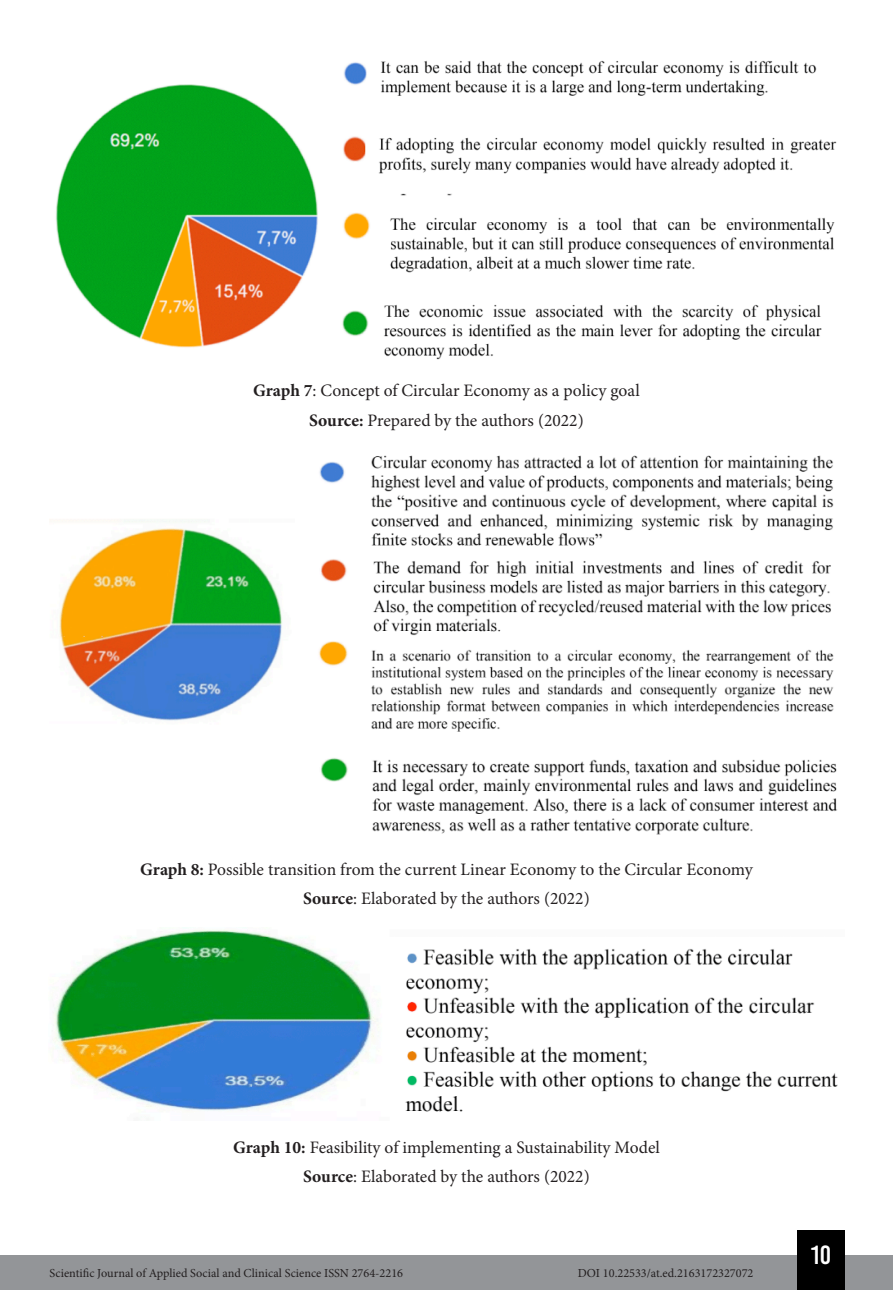
<style>
.page{position:relative;width:893px;height:1290px;background:#fff}
.page>*{position:absolute;margin:0;border:0;box-sizing:border-box;transform-origin:0 0}
.t1{font:26.25px "Bebas Kai";color:#fff}
.Info_Imagem{font:17.5px "Minion Pro";letter-spacing:-.005em;color:#231f20}
.t2{font:12.25px "Minion Pro";color:#231f20}
.s1{font-weight:700}
</style>
<div class="page">
<div style="left:0;top:1255px;width:893px;height:35px;background:#939598"></div>
<div style="left:797px;top:1230px;width:48px;height:60px;background:#000"></div>
<img style="left:56px;top:60px;width:781px;height:300px">
<img style="left:49px;top:455px;width:789px;height:380px">
<img style="left:53px;top:927px;width:785px;height:185px">
<p class="Info_Imagem" style="left:253px;top:379px;width:388px"><span class="s1">Graph 7</span>: Concept of Circular Economy as a policy goal</p>
<p class="Info_Imagem" style="left:309px;top:408px;width:276px"><span class="s1">Source:</span> Prepared by the authors (2022)</p>
<p class="Info_Imagem" style="left:140px;top:857px;width:614px"><span class="s1">Graph 8:</span> Possible transition from the current Linear Economy to the Circular Economy</p>
<p class="Info_Imagem" style="left:303px;top:887px;width:288px"><span class="s1">Source</span>: Elaborated by the authors (2022)</p>
<p class="Info_Imagem" style="left:233px;top:1135px;width:428px"><span class="s1">Graph 10:</span> Feasibility of implementing a Sustainability Model</p>
<p class="Info_Imagem" style="left:303px;top:1164px;width:288px"><span class="s1">Source</span>: Elaborated by the authors (2022)</p>
<p class="t2" style="left:50px;top:1265px;width:355px">Scientific Journal of Applied Social and Clinical Science ISSN 2764-2216</p>
<p class="t2" style="left:578px;top:1265px;width:177px">DOI 10.22533/at.ed.2163172327072</p>
<h1 class="t1" style="left:811px;top:1241px;width:22px">10</h1>
</div>
